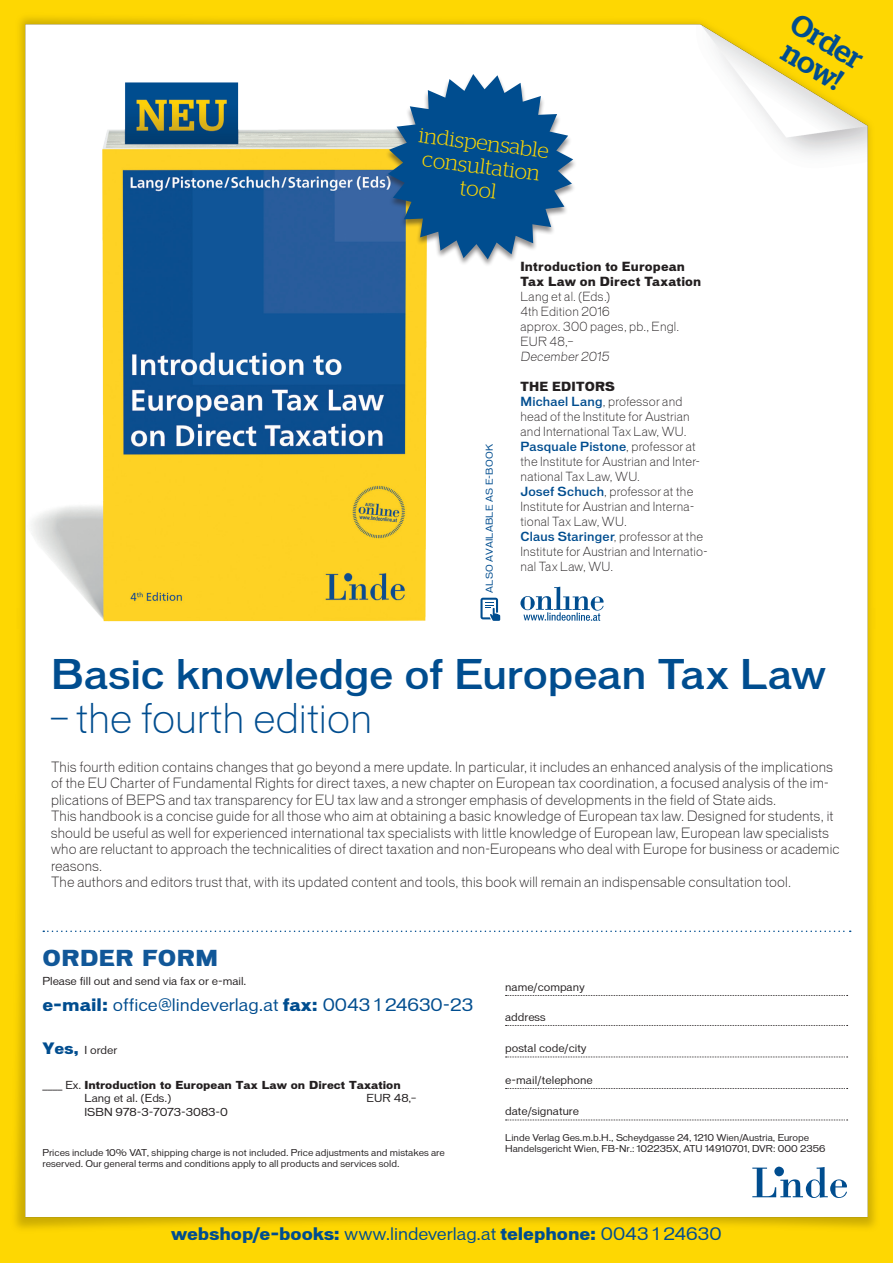
<style>
.page{position:relative;width:893px;height:1263px;background:#fff}
.page>*{position:absolute;margin:0;border:0;box-sizing:border-box;transform-origin:0 0}
.t1{font:500 39px "Vonnes";letter-spacing:-.005em;color:#004d8f}
.t2{font:300 39px "Vonnes";letter-spacing:-.005em;color:#004d8f}
.t3{font:500 30px/28.5px "Stag";color:#004d8f}
.t4{font:300 21.3px/23.4px "Stag";color:#fed702;text-align:center}
.t5{font:700 expanded 21px "Vonnes";letter-spacing:.02em;color:#115798}
.Zeitleiste_Datum{font:16.5px "Vonnes";color:#004d8f}
.t6{font:300 13.5px/16.5px "Vonnes";letter-spacing:.015em;color:#231f20;scale:.96 1}
.t7{font:300 12px/15px "Vonnes";letter-spacing:.015em;color:#231f20;scale:.96 1}
.t8{font:700 expanded 12px/15px "Vonnes";letter-spacing:.015em;color:#231f20;scale:.96 1}
.t9{font:10.5px "Vonnes";color:#231f20}
.t10{font:700 expanded 10.5px/13.5px "Vonnes";color:#231f20}
.Zeitleiste_Datum-2{font:9px/11.2px "Vonnes";color:#231f20}
.t11{font:9px "Vonnes";letter-spacing:.01em;color:#004d8f}
.s1{font-weight:700;font-stretch:expanded}
.s2{font-weight:500;color:#004d8f}
.s3{font-weight:700;font-stretch:expanded;font-size:15px;color:#004d8f}
.s4{font-weight:400;font-stretch:normal}
</style>
<div class="page">
<img style="left:0;top:0;width:893px;height:1263px">
<svg style="left:506px;top:995px;width:342px;height:1px"></svg>
<svg style="left:506px;top:1025px;width:342px;height:1px"></svg>
<svg style="left:506px;top:1056px;width:342px;height:1px"></svg>
<svg style="left:506px;top:1088px;width:342px;height:1px"></svg>
<svg style="left:506px;top:1119px;width:342px;height:1px"></svg>
<svg style="left:752px;top:1167px;width:95px;height:31px"></svg>
<img style="left:26px;top:34px;width:529px;height:699px">
<svg style="left:480px;top:598px;width:20px;height:23px"></svg>
<svg style="left:520px;top:587px;width:84px;height:34px"></svg>
<svg style="left:43px;top:930px;width:808px;height:2px"></svg>
<div style="left:384px;top:74px;width:193px;height:194px;background:#231f20;opacity:.5"></div>
<svg style="left:388px;top:74px;width:185px;height:185px"></svg>
<p class="t4" style="left:421px;top:123px;width:132px;rotate:7deg">indispensable consultation tool</p>
<p class="t11" style="left:484px;top:593px;width:150px;rotate:-90deg">ALSO AVAILABLE AS E-BOOK</p>
<p class="t8" style="left:520px;top:259px;width:190px">Introduction to European<br>Tax Law on Direct Taxation</p>
<p class="t7" style="left:520px;top:289px;width:95px">Lang et al. (Eds.)</p>
<p class="t7" style="left:520px;top:304px;width:94px">4th Edition 2016</p>
<p class="t7" style="left:520px;top:319px;width:167px">approx. 300 pages, pb., Engl.</p>
<p class="t7" style="left:520px;top:334px;width:56px">EUR 48,–</p>
<p class="t7" style="left:520px;top:349px;width:95px">December 2015</p>
<p class="t7" style="left:520px;top:379px;width:197px"><span class="s1">THE EDITORS<br></span><span class="s2">Michael Lang</span>, professor and head of the Institute for Austrian and International Tax Law, WU.<br><span class="s2">Pasquale Pistone</span>, professor at the Institute for Austrian and Inter&shy;national Tax Law, WU.<br><span class="s2">Josef Schuch</span>, professor at the<br>Institute for Austrian and Interna&shy;tional Tax Law, WU.<br><span class="s2">Claus Staringer</span>, professor at the<br>Institute for Austrian and Internatio&shy;nal Tax Law, WU.</p>
<p class="t3" style="left:801px;top:8px;width:81px;rotate:31deg">Order now!</p>
<p class="t1" style="left:51px;top:651px;width:776px">Basic knowledge of European Tax Law</p>
<p class="t2" style="left:51px;top:696px;width:323px">– the fourth edition</p>
<p class="t6" style="left:51px;top:758px;width:816px">This fourth edition contains changes that go beyond a mere update. In particular, it includes an enhanced analysis of the implications of the EU Charter of Fundamental Rights for direct taxes, a new chapter on European tax coordination, a focused analysis of the im&shy;plications of BEPS and tax transparency for EU tax law and a stronger emphasis of developments in the field of State aids.</p>
<p class="t6" style="left:51px;top:808px;width:823px">This handbook is a concise guide for all those who aim at obtaining a basic knowledge of European tax law. Designed for students, it should be useful as well for experienced international tax specialists with little knowledge of European law, European law specialists who are reluctant to approach the technicalities of direct taxation and non-Europeans who deal with Europe for business or academic reasons.</p>
<p class="t6" style="left:51px;top:874px;width:772px">The authors and editors trust that, with its updated content and tools, this book will remain an indispensable consultation tool.</p>
<p class="t5" style="left:43px;top:945px;width:177px">ORDER FORM</p>
<p class="t9" style="left:43px;top:975px;width:205px">Please fill out and send via fax or e-mail.</p>
<p class="Zeitleiste_Datum" style="left:43px;top:995px;width:432px"><span class="s1">e-mail:</span> office@lindeverlag.at <span class="s1">fax:</span> 0043 1 24630-23</p>
<p class="t9" style="left:43px;top:1044px;width:76px"><span class="s3">Yes,</span> I order</p>
<p class="t10" style="left:84px;top:1078px;width:318px;text-indent:-42px"><span class="s4">____ Ex.</span> Introduction to European Tax Law on Direct Taxation<br><span class="s4">Lang et al. (Eds.)</span></p>
<p class="t9" style="left:367px;top:1092px;width:51px">EUR 48,–</p>
<p class="t9" style="left:84px;top:1105px;width:145px">ISBN 978-3-7073-3083-0</p>
<p class="Zeitleiste_Datum-2" style="left:43px;top:1147px;width:404px">Prices include 10% VAT, shipping charge is not included. Price adjustments and mistakes are reserved. Our general terms and conditions apply to all products and services sold.</p>
<p class="t9" style="left:505px;top:981px;width:81px">name/company</p>
<p class="t9" style="left:505px;top:1011px;width:42px">address</p>
<p class="t9" style="left:505px;top:1042px;width:83px">postal code/city</p>
<p class="t9" style="left:505px;top:1074px;width:89px">e-mail/telephone</p>
<p class="t9" style="left:505px;top:1105px;width:75px">date/signature</p>
<p class="Zeitleiste_Datum-2" style="left:505px;top:1132px;width:306px">Linde Verlag Ges.m.b.H., Scheydgasse 24, 1210 Wien/Austria, Europe</p>
<p class="Zeitleiste_Datum-2" style="left:505px;top:1143px;width:322px">Handelsgericht Wien, FB-Nr.: 102235X, ATU 14910701, DVR: 000 2356</p>
<p class="Zeitleiste_Datum" style="left:171px;top:1224px;width:552px"><span class="s1">webshop/e-books:</span> www.lindeverlag.at <span class="s1">telephone:</span> 0043 1 24630</p>
</div>
